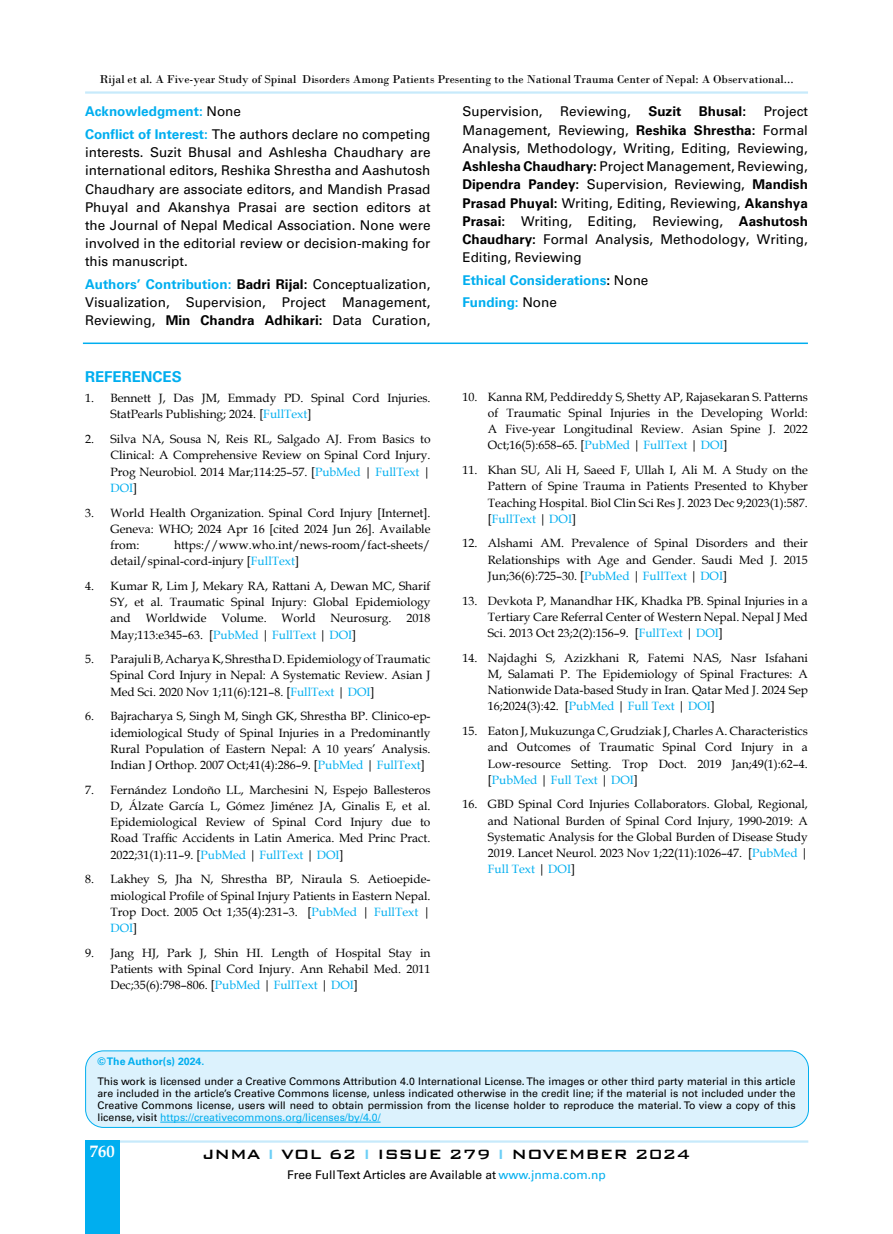
<style>
.page{position:relative;width:893px;height:1234px;background:#fff}
.page>*{position:absolute;margin:0;border:0;box-sizing:border-box;transform-origin:0 0}
.t1{font:500 18px "Bank Gothic BT";color:#000}
.t2{font:700 16.5px "Book Antiqua";color:#fff}
.Introduction{font:700 15px "Univers";color:#00aeef}
.Introduction-2{font:13.5px/18.1px "Univers";color:#000;text-align:justify}
.Introduction-3{font:700 13.5px "Univers";color:#00aeef}
.Introduction-4{font:700 13.5px "Univers";color:#000}
.reference{font:12px/16.2px "Book Antiqua";color:#000;text-align:justify}
.Introduction-5{font:12px "Bodoni";color:#000}
.t3{font:12px "Univers";color:#000}
.Normal_wrd_2{font:10.5px/12px "Univers";color:#000;text-align:justify}
.Normal_wrd_2-2{font:700 10.5px "Univers";color:#00aeef}
.s1{font-weight:400;color:#000}
.s2{font-weight:700;color:#00aeef}
.s3{font-weight:700}
.s4{color:#00aeef}
.s5{color:#000}
.s6{color:#6dcff6}
</style>
<div class="page">
<hr style="left:85px;top:91px;width:723px;height:3px;background:#c7eafb">
<hr style="left:85px;top:1140px;width:723px;height:2px;background:#c7eafb">
<div style="left:85px;top:1140px;width:35px;height:93px;background:#00aeef"></div>
<hr style="left:83px;top:342px;width:725px;height:2px;background:#00aeef">
<div style="left:86px;top:1050px;width:722px;height:77px;background:#dcf2fd;border-radius:18px"></div>
<div style="left:85px;top:1050px;width:724px;height:77px;border:1px solid #00aeef;border-radius:18px"></div>
<hr style="left:160px;top:1121px;width:221px;height:1px;background:#00aeef">
<p class="Introduction-5" style="left:99px;top:72px;width:696px">Rijal et al. A Five-year Study of Spinal Disorders Among Patients Presenting to the National Trauma Center of Nepal: A Observational...</p>
<p class="Introduction-3" style="left:85px;top:103px;width:158px">Acknowledgment: <span class="s1">None</span></p>
<p class="Introduction-2" style="left:85px;top:125px;width:347px"><span class="s2">Conflict of Interest:</span> The authors declare no competing interests. Suzit Bhusal and Ashlesha Chaudhary are international editors, Reshika Shrestha and Aashutosh Chaudhary are associate editors, and Mandish Prasad Phuyal and Akanshya Prasai are section editors at the Journal of Nepal Medical Association. None were involved in the editorial review or decision-making for this manuscript.</p>
<p class="Introduction-2" style="left:85px;top:275px;width:347px"><span class="s2">Authors’ Contribution:</span> <span class="s3">Badri Rijal:</span> Conceptualization, Visualization, Supervision, Project Management, Reviewing, <span class="s3">Min Chandra Adhikari:</span> Data Curation,</p>
<p class="Introduction" style="left:85px;top:367px;width:98px">REFERENCES</p>
<p class="reference" style="left:111px;top:389px;width:321px;text-indent:-26px">1. Bennett J, Das JM, Emmady PD. Spinal Cord Injuries.<br>StatPearls Publishing; 2024. [<span class="s4">FullText</span>]</p>
<p class="reference" style="left:111px;top:430px;width:321px;text-indent:-26px">2. Silva NA, Sousa N, Reis RL, Salgado AJ. From Basics to Clinical: A Comprehensive Review on Spinal Cord Injury.<br>Prog Neurobiol. 2014 Mar;114:25–57. [<span class="s4">PubMed</span> | <span class="s4">FullText</span> | <span class="s4">DOI</span>]</p>
<p class="reference" style="left:111px;top:504px;width:321px;text-indent:-26px">3. World Health Organization. Spinal Cord Injury [Internet].<br>Geneva: WHO; 2024 Apr 16 [cited 2024 Jun 26]. Available from:</p>
<p class="reference" style="left:111px;top:536px;width:321px;text-indent:63px">https://www.who.int/news-room/fact-sheets/ detail/spinal-cord-injury [<span class="s4">FullText</span>]</p>
<p class="reference" style="left:111px;top:577px;width:321px;text-indent:-26px">4. Kumar R, Lim J, Mekary RA, Rattani A, Dewan MC, Sharif SY, et al. Traumatic Spinal Injury: Global Epidemiology and Worldwide Volume. World Neurosurg. 2018<br>May;113:e345–63. [<span class="s4">PubMed</span> | <span class="s4">FullText</span> | <span class="s4">DOI</span>]</p>
<p class="reference" style="left:111px;top:650px;width:321px;text-indent:-26px">5. Parajuli B, Acharya K, Shrestha D. Epidemiology of Traumatic Spinal Cord Injury in Nepal: A Systematic Review. Asian J Med Sci. 2020 Nov 1;11(6):121–8. [<span class="s4">FullText</span> | <span class="s4">DOI</span>]</p>
<p class="reference" style="left:111px;top:707px;width:321px;text-indent:-26px">6. Bajracharya S, Singh M, Singh GK, Shrestha BP. Clinico-ep&shy;idemiological Study of Spinal Injuries in a Predominantly Rural Population of Eastern Nepal: A 10 years’ Analysis.<br>Indian J Orthop. 2007 Oct;41(4):286–9. [<span class="s4">PubMed</span> | <span class="s4">FullText</span>]</p>
<p class="reference" style="left:111px;top:781px;width:321px;text-indent:-26px">7. Fernández Londoño LL, Marchesini N, Espejo Ballesteros D, Álzate García L, Gómez Jiménez JA, Ginalis E, et al.<br>Epidemiological Review of Spinal Cord Injury due to Road Traffic Accidents in Latin America. Med Princ Pract.<br>2022;31(1):11–9. [<span class="s4">PubMed</span> | <span class="s4">FullText</span> | <span class="s4">DOI</span>]</p>
<p class="reference" style="left:111px;top:870px;width:321px;text-indent:-26px">8. Lakhey S, Jha N, Shrestha BP, Niraula S. Aetioepide&shy;miological Profile of Spinal Injury Patients in Eastern Nepal.<br>Trop Doct. 2005 Oct 1;35(4):231–3. [<span class="s4">PubMed</span> | <span class="s4">FullText</span> | <span class="s4">DOI</span>]</p>
<p class="reference" style="left:111px;top:943px;width:321px;text-indent:-26px">9. Jang HJ, Park J, Shin HI. Length of Hospital Stay in Patients with Spinal Cord Injury. Ann Rehabil Med. 2011<br>Dec;35(6):798–806. [<span class="s4">PubMed</span> | <span class="s4">FullText</span> | <span class="s4">DOI</span>]</p>
<p class="Introduction-2" style="left:462px;top:102px;width:82px">Supervision,</p>
<p class="Introduction-2" style="left:560px;top:102px;width:72px">Reviewing,</p>
<p class="Introduction-4" style="left:648px;top:103px;width:35px">Suzit</p>
<p class="Introduction-4" style="left:699px;top:103px;width:49px">Bhusal:</p>
<p class="Introduction-2" style="left:462px;top:102px;width:347px;text-indent:301px">Project Management, Reviewing, <span class="s3">Reshika Shrestha:</span> Formal Analysis, Methodology, Writing, Editing, Reviewing, <span class="s3">Ashlesha Chaudhary:</span> Project Management, Reviewing, <span class="s3">Dipendra Pandey:</span> Supervision, Reviewing, <span class="s3">Mandish Prasad Phuyal:</span> Writing, Editing, Reviewing, <span class="s3">Akanshya Prasai:</span> Writing, Editing, Reviewing, <span class="s3">Aashutosh Chaudhary:</span> Formal Analysis, Methodology, Writing, Editing, Reviewing</p>
<p class="Introduction-3" style="left:462px;top:272px;width:188px">Ethical Considerations<span class="s5">:</span> <span class="s1">None</span></p>
<p class="Introduction-3" style="left:462px;top:294px;width:96px">Funding: <span class="s1">None</span></p>
<p class="reference" style="left:488px;top:388px;width:321px;text-indent:-26px">10. Kanna RM, Peddireddy S, Shetty AP, Rajasekaran S. Patterns of Traumatic Spinal Injuries in the Developing World:<br>A Five-year Longitudinal Review. Asian Spine J. 2022<br>Oct;16(5):658–65. [<span class="s4">PubMed</span> | <span class="s4">FullText</span> | <span class="s4">DOI</span>]</p>
<p class="reference" style="left:488px;top:461px;width:321px;text-indent:-26px">11. Khan SU, Ali H, Saeed F, Ullah I, Ali M. A Study on the Pattern of Spine Trauma in Patients Presented to Khyber Teaching Hospital. Biol Clin Sci Res J. 2023 Dec 9;2023(1):587. [<span class="s4">FullText</span> | <span class="s4">DOI</span>]</p>
<p class="reference" style="left:488px;top:535px;width:321px;text-indent:-26px">12. Alshami AM. Prevalence of Spinal Disorders and their Relationships with Age and Gender. Saudi Med J. 2015<br>Jun;36(6):725–30. [<span class="s4">PubMed</span> | <span class="s4">FullText</span> | <span class="s4">DOI</span>]</p>
<p class="reference" style="left:488px;top:592px;width:321px;text-indent:-26px">13. Devkota P, Manandhar HK, Khadka PB. Spinal Injuries in a Tertiary Care Referral Center of Western Nepal. Nepal J Med Sci. 2013 Oct 23;2(2):156–9. [<span class="s4">FullText</span> | <span class="s4">DOI</span>]</p>
<p class="reference" style="left:488px;top:649px;width:321px;text-indent:-26px">14. Najdaghi S, Azizkhani R, Fatemi NAS, Nasr Isfahani M, Salamati P. The Epidemiology of Spinal Fractures: A Nationwide Data-based Study in Iran. Qatar Med J. 2024 Sep 16;2024(3):42. [<span class="s4">PubMed</span> | <span class="s4">Full Text</span> | <span class="s4">DOI</span>]</p>
<p class="reference" style="left:488px;top:722px;width:321px;text-indent:-26px">15. Eaton J, Mukuzunga C, Grudziak J, Charles A. Characteristics and Outcomes of Traumatic Spinal Cord Injury in a Low-resource Setting. Trop Doct. 2019 Jan;49(1):62–4. [<span class="s4">PubMed</span> | <span class="s4">Full Text</span> | <span class="s4">DOI</span>]</p>
<p class="reference" style="left:488px;top:795px;width:321px;text-indent:-26px">16. GBD Spinal Cord Injuries Collaborators. Global, Regional, and National Burden of Spinal Cord Injury, 1990-2019: A Systematic Analysis for the Global Burden of Disease Study 2019. Lancet Neurol. 2023 Nov 1;22(11):1026–47. [<span class="s4">PubMed</span> | <span class="s4">Full Text</span> | <span class="s4">DOI</span>]</p>
<p class="Normal_wrd_2-2" style="left:97px;top:1054px;width:108px">© The Author(s) 2024.</p>
<p class="Normal_wrd_2" style="left:97px;top:1075px;width:700px">This work is licensed under a Creative Commons Attribution 4.0 International License. The images or other third party material in this article are included in the article’s Creative Commons license, unless indicated otherwise in the credit line; if the material is not included under the Creative Commons license, users will need to obtain permission from the license holder to reproduce the material. To view a copy of this license, visit <span class="s4">https://creativecommons.org/licenses/by/4.0/</span></p>
<h2 class="t2" style="left:90px;top:1139px;width:26px">760</h2>
<h1 class="t1" style="left:202px;top:1143px;width:490px">JNMA <span class="s6">I</span> VOL 62 <span class="s6">I</span> ISSUE 279 <span class="s6">I</span> NOVEMBER 2024</h1>
<p class="t3" style="left:287px;top:1167px;width:320px">Free Full Text Articles are Available at <span class="s4">www.jnma.com.np</span></p>
</div>
